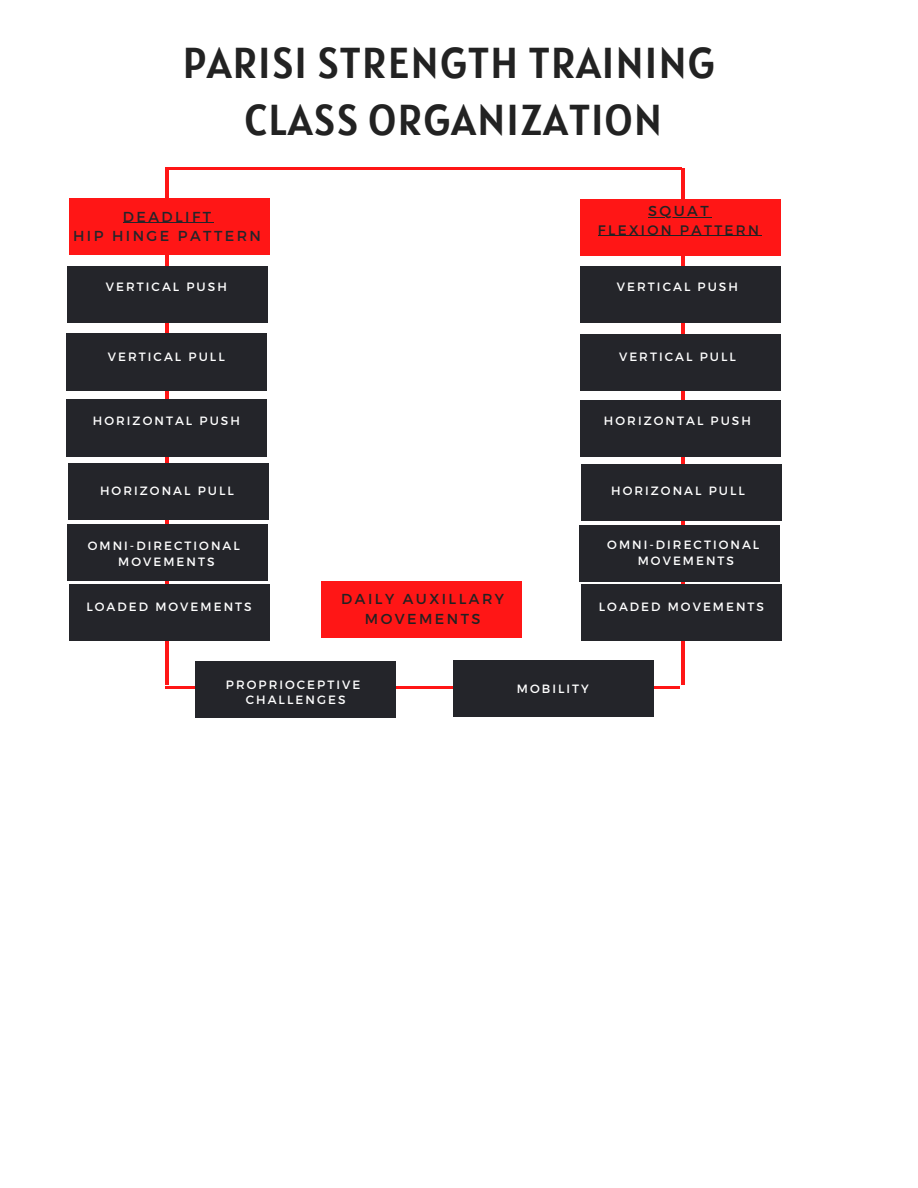
<style>
.page{position:relative;width:918px;height:1188px;background:#fff}
.page>*{position:absolute;margin:0;border:0;box-sizing:border-box;transform-origin:0 0}
.t1{font:43.05px "Alatsi";letter-spacing:.025em;color:#222}
.t2{font:14.4px "Montserrat";letter-spacing:.17em;color:#222}
.t3{font:14.4px "Montserrat";letter-spacing:.17em;color:#24252a}
.t4{font:13.8px "Montserrat";letter-spacing:.17em;color:#222}
.t5{font:12px "Montserrat";letter-spacing:.17em;color:#fff}
</style>
<div class="page">
<hr style="left:166px;top:167px;width:3px;height:518px;background:#ff1616">
<div style="left:69px;top:198px;width:200px;height:57px;background:#ff1616"></div>
<hr style="left:123px;top:222px;width:91px;height:1px;background:#24252a">
<div style="left:67px;top:266px;width:200px;height:57px;background:#24252a"></div>
<div style="left:67px;top:334px;width:200px;height:56px;background:#24252a"></div>
<div style="left:67px;top:400px;width:200px;height:56px;background:#24252a"></div>
<div style="left:68px;top:464px;width:200px;height:56px;background:#24252a"></div>
<div style="left:321px;top:581px;width:200px;height:57px;background:#ff1616"></div>
<hr style="left:682px;top:168px;width:3px;height:516px;background:#ff1616">
<div style="left:581px;top:199px;width:200px;height:56px;background:#ff1616"></div>
<hr style="left:648px;top:217px;width:63px;height:1px;background:#222">
<hr style="left:598px;top:235px;width:163px;height:1px;background:#222">
<div style="left:580px;top:267px;width:201px;height:56px;background:#24252a"></div>
<div style="left:580px;top:334px;width:200px;height:56px;background:#24252a"></div>
<div style="left:580px;top:400px;width:200px;height:56px;background:#24252a"></div>
<div style="left:581px;top:464px;width:201px;height:56px;background:#24252a"></div>
<hr style="left:167px;top:168px;width:514px;height:2px;background:#ff1616">
<hr style="left:166px;top:687px;width:514px;height:2px;background:#ff1616">
<div style="left:196px;top:662px;width:200px;height:56px;background:#24252a"></div>
<div style="left:453px;top:660px;width:201px;height:57px;background:#24252a"></div>
<div style="left:580px;top:525px;width:200px;height:57px;background:#24252a"></div>
<div style="left:68px;top:524px;width:200px;height:57px;background:#24252a"></div>
<div style="left:69px;top:584px;width:201px;height:56px;background:#24252a"></div>
<div style="left:582px;top:584px;width:200px;height:56px;background:#24252a"></div>
<p class="t1" style="left:182px;top:35px;width:534px">PARISI STRENGTH TRAINING</p>
<p class="t1" style="left:244px;top:92px;width:420px">CLASS ORGANIZATION</p>
<p class="t3" style="left:123px;top:207px;width:90px">DEADLIFT</p>
<p class="t3" style="left:73px;top:227px;width:190px">HIP HINGE PATTERN</p>
<p class="t2" style="left:648px;top:201px;width:62px">SQUAT</p>
<p class="t4" style="left:598px;top:221px;width:163px">FLEXION PATTERN</p>
<p class="t5" style="left:106px;top:279px;width:123px">VERTICAL PUSH</p>
<p class="t5" style="left:617px;top:279px;width:123px">VERTICAL PUSH</p>
<p class="t5" style="left:108px;top:349px;width:118px">VERTICAL PULL</p>
<p class="t5" style="left:619px;top:349px;width:118px">VERTICAL PULL</p>
<p class="t5" style="left:93px;top:413px;width:149px">HORIZONTAL PUSH</p>
<p class="t5" style="left:604px;top:413px;width:149px">HORIZONTAL PUSH</p>
<p class="t5" style="left:100px;top:483px;width:135px">HORIZONAL PULL</p>
<p class="t5" style="left:611px;top:483px;width:135px">HORIZONAL PULL</p>
<p class="t5" style="left:88px;top:538px;width:154px">OMNI-DIRECTIONAL</p>
<p class="t5" style="left:118px;top:553px;width:98px">MOVEMENTS</p>
<p class="t5" style="left:607px;top:537px;width:154px">OMNI-DIRECTIONAL</p>
<p class="t5" style="left:638px;top:552px;width:98px">MOVEMENTS</p>
<p class="t2" style="left:341px;top:590px;width:164px">DAILY AUXILLARY</p>
<p class="t2" style="left:365px;top:610px;width:117px">MOVEMENTS</p>
<p class="t5" style="left:86px;top:599px;width:167px">LOADED MOVEMENTS</p>
<p class="t5" style="left:599px;top:599px;width:167px">LOADED MOVEMENTS</p>
<p class="t5" style="left:226px;top:676px;width:136px">PROPRIOCEPTIVE</p>
<p class="t5" style="left:246px;top:692px;width:101px">CHALLENGES</p>
<p class="t5" style="left:517px;top:680px;width:73px">MOBILITY</p>
</div>
